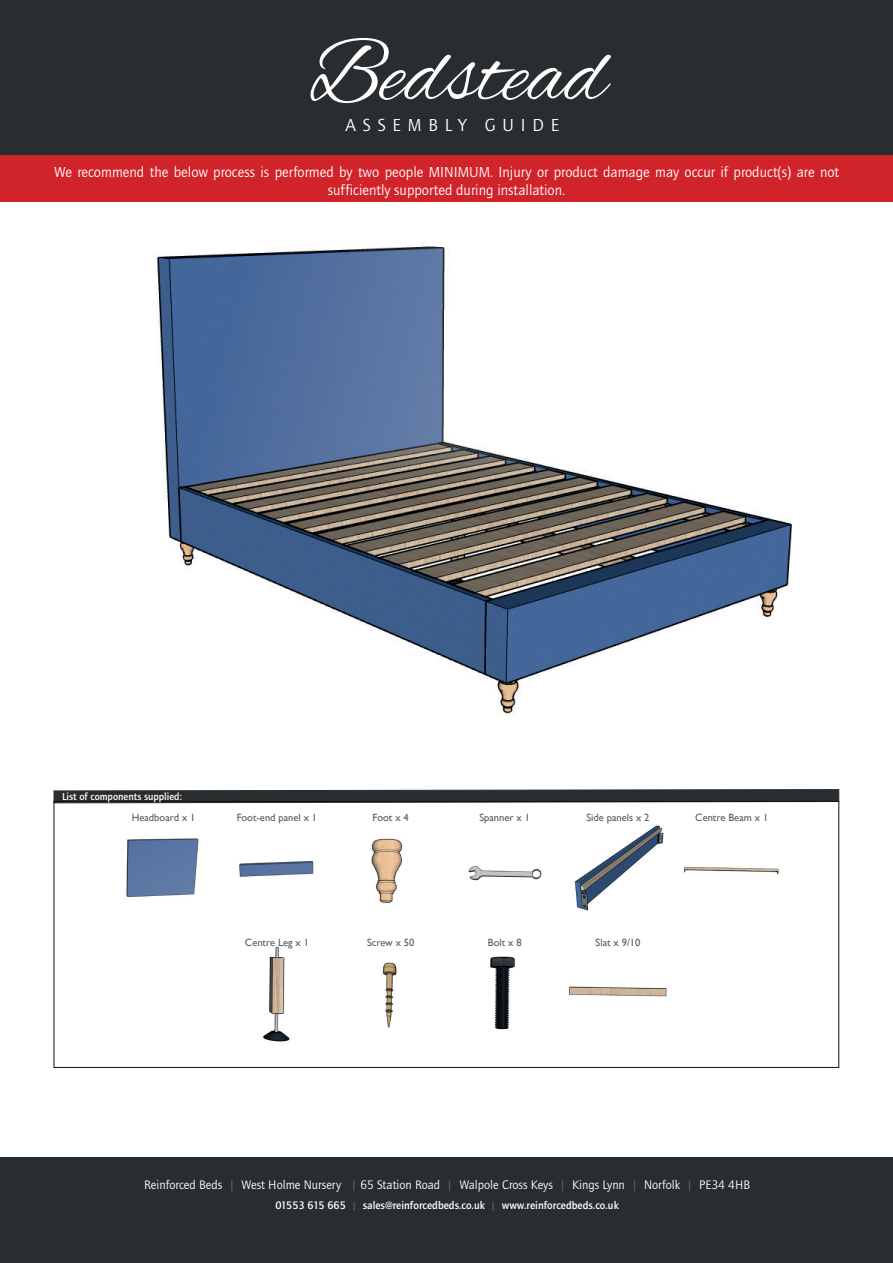
<style>
.page{position:relative;width:893px;height:1263px;background:#fff}
.page>*{position:absolute;margin:0;border:0;box-sizing:border-box;transform-origin:0 0}
.t1{font:90.75px "Alex Brush";color:#fff}
.t2{font:18px "Quay Itc T";letter-spacing:.38em;color:#fff}
.t3{font:15px/18px "Quay Itc T";color:#fff;text-align:center}
.t4{font:12.75px "Quay Itc T";color:#fff}
.t5{font:700 11.25px "Quay Itc T";color:#fff}
.t6{font:10.5px "Gill Sans";color:#585962}
.t7{font:700 10.5px "Quay Itc T";color:#fff}
.s1{color:#6b6d74}
.s2{font-weight:400;color:#6b6d74}
</style>
<div class="page">
<div style="left:0;top:1158px;width:893px;height:105px;background:#292d2f"></div>
<div style="left:0;top:0;width:893px;height:155px;background:#292d2f"></div>
<div style="left:0;top:155px;width:893px;height:47px;background:#d1232a"></div>
<svg style="left:53px;top:789px;width:786px;height:15px;background:#44484a"></svg>
<div style="left:54px;top:801px;width:785px;height:267px;border:1px solid #071420"></div>
<img style="left:126px;top:838px;width:73px;height:59px">
<img style="left:684px;top:866px;width:95px;height:9px">
<img style="left:382px;top:962px;width:15px;height:66px">
<img style="left:371px;top:838px;width:31px;height:65px">
<img style="left:239px;top:861px;width:75px;height:16px">
<img style="left:263px;top:946px;width:27px;height:96px">
<img style="left:490px;top:956px;width:25px;height:74px">
<img style="left:569px;top:986px;width:98px;height:11px">
<img style="left:574px;top:825px;width:90px;height:86px">
<img style="left:468px;top:866px;width:74px;height:15px">
<img style="left:156px;top:246px;width:636px;height:469px">
<h1 class="t1" style="left:309px;top:24px;width:299px">Bedstead</h1>
<p class="t2" style="left:346px;top:114px;width:215px">ASSEMBLY GUIDE</p>
<p class="t3" style="left:54px;top:162px;width:786px">We recommend the below process is performed by two people MINIMUM. Injury or product damage may occur if product(s) are not sufficiently supported during installation.</p>
<p class="t7" style="left:62px;top:791px;width:121px">List of components supplied:</p>
<p class="t6" style="left:132px;top:811px;width:65px">Headboard x 1</p>
<p class="t6" style="left:237px;top:811px;width:82px">Foot-end panel x 1</p>
<p class="t6" style="left:695px;top:811px;width:74px">Centre Beam x 1</p>
<p class="t6" style="left:373px;top:811px;width:38px">Foot x 4</p>
<p class="t6" style="left:479px;top:811px;width:52px">Spanner x 1</p>
<p class="t6" style="left:586px;top:811px;width:65px">Side panels x 2</p>
<p class="t6" style="left:245px;top:936px;width:66px">Centre Leg x 1</p>
<p class="t6" style="left:367px;top:936px;width:49px">Screw x 50</p>
<p class="t6" style="left:488px;top:936px;width:35px">Bolt x 8</p>
<p class="t6" style="left:596px;top:936px;width:46px">Slat x 9/10</p>
<p class="t4" style="left:144px;top:1177px;width:607px">Reinforced Beds <span class="s1">|</span> West Holme Nursery <span class="s1">|</span> 65 Station Road <span class="s1">|</span> Walpole Cross Keys <span class="s1">|</span> Kings Lynn <span class="s1">|</span> Norfolk <span class="s1">|</span> PE34 4HB</p>
<p class="t5" style="left:275px;top:1198px;width:345px">01553 615 665 <span class="s2">|</span> sales@reinforcedbeds.co.uk <span class="s2">|</span> www.reinforcedbeds.co.uk</p>
</div>
